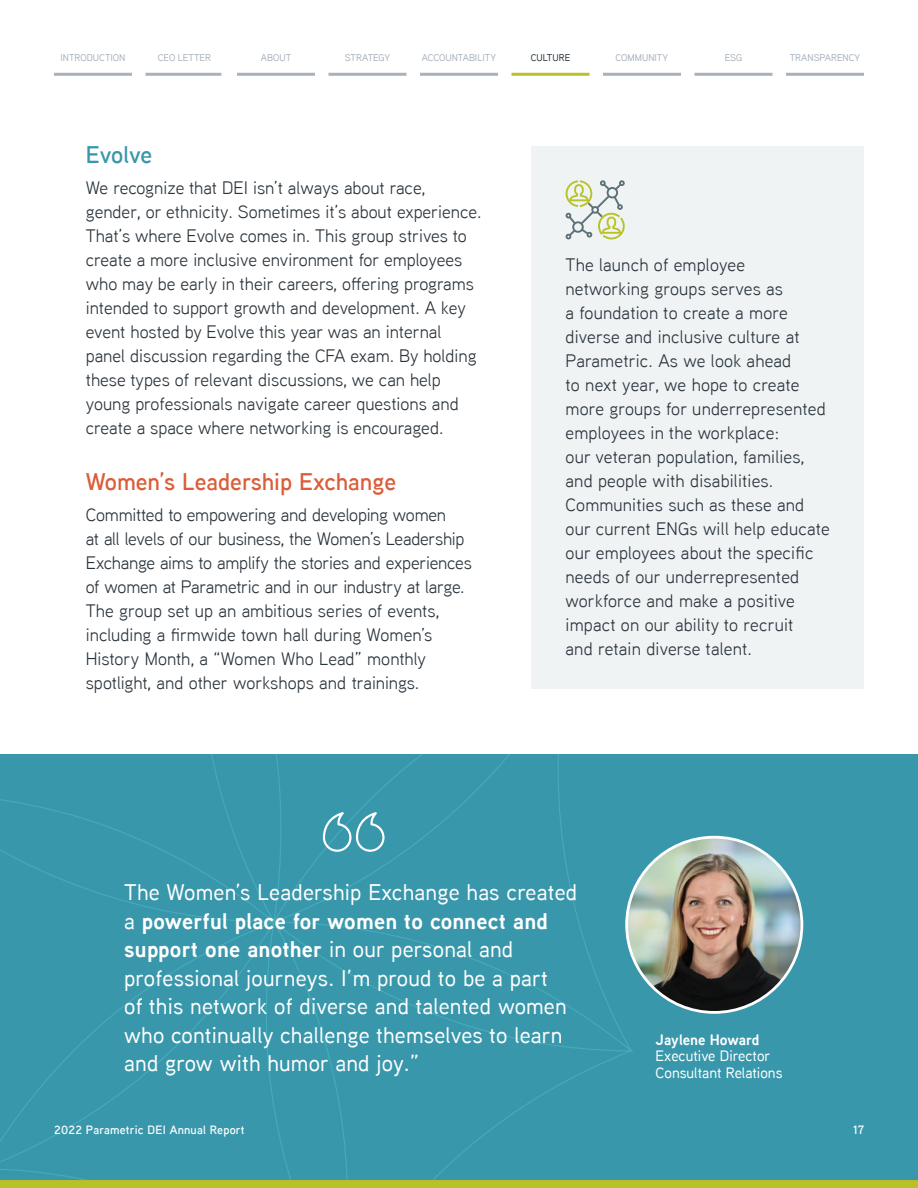
<style>
.page{position:relative;width:918px;height:1188px;background:#fff}
.page>*{position:absolute;margin:0;border:0;box-sizing:border-box;transform-origin:0 0}
.t1{font:600 24px "Aaux Next";color:#db5d39}
.t2{font:600 24px "Aaux Next";color:#3997ab}
.t3{font:500 22.5px/28.5px "Aaux Next";letter-spacing:.01em;color:#fff}
.t4{font:18px/24px "Aaux Next";color:#29333b}
.t5{font:500 15px/16.5px "Aaux Next";color:#fff}
.t6{font:700 15px "Aaux Next";color:#fff}
.t7{font:600 12px "Aaux Next";letter-spacing:.02em;color:#fff}
.t8{font:500 9.75px "Aaux Next";color:#a8b2bd}
.t9{font:500 9.75px "Aaux Next";color:#29333b}
.s1{font-weight:700}
</style>
<div class="page">
<div style="left:0;top:754px;width:918px;height:426px;background:#3997ab"></div>
<svg style="left:0;top:928px;width:270px;height:247px"></svg>
<svg style="left:0;top:799px;width:203px;height:119px"></svg>
<svg style="left:270px;top:962px;width:367px;height:218px"></svg>
<svg style="left:268px;top:884px;width:367px;height:172px"></svg>
<svg style="left:203px;top:541px;width:369px;height:387px"></svg>
<svg style="left:322px;top:812px;width:63px;height:40px"></svg>
<img style="left:627px;top:837px;width:175px;height:175px;border-radius:88px">
<div style="left:0;top:1180px;width:918px;height:8px;background:#b8c228"></div>
<div style="left:532px;top:147px;width:332px;height:542px;background:#eff3f4"></div>
<svg style="left:566px;top:180px;width:59px;height:59px"></svg>
<hr style="left:54px;top:73px;width:78px;height:3px;background:#a8b2bd">
<hr style="left:146px;top:73px;width:75px;height:3px;background:#a8b2bd">
<hr style="left:237px;top:73px;width:78px;height:3px;background:#a8b2bd">
<hr style="left:328px;top:73px;width:78px;height:3px;background:#a8b2bd">
<hr style="left:420px;top:73px;width:78px;height:3px;background:#a8b2bd">
<hr style="left:512px;top:73px;width:78px;height:3px;background:#b8c228">
<hr style="left:603px;top:73px;width:78px;height:3px;background:#a8b2bd">
<hr style="left:694px;top:73px;width:78px;height:3px;background:#a8b2bd">
<hr style="left:786px;top:73px;width:78px;height:3px;background:#a8b2bd">
<p class="t8" style="left:61px;top:51px;width:66px">INTRODUCTION</p>
<p class="t8" style="left:158px;top:51px;width:55px">CEO LETTER</p>
<p class="t8" style="left:261px;top:51px;width:32px">ABOUT</p>
<p class="t8" style="left:345px;top:51px;width:47px">STRATEGY</p>
<p class="t8" style="left:422px;top:51px;width:76px">ACCOUNTABILITY</p>
<p class="t9" style="left:531px;top:51px;width:41px">CULTURE</p>
<p class="t8" style="left:616px;top:51px;width:54px">COMMUNITY</p>
<p class="t8" style="left:725px;top:51px;width:19px">ESG</p>
<p class="t8" style="left:790px;top:51px;width:72px">TRANSPARENCY</p>
<h1 class="t2" style="left:86px;top:138px;width:68px">Evolve</h1>
<p class="t4" style="left:86px;top:175px;width:397px">We recognize that DEI isn’t always about race, gender, or ethnicity. Sometimes it’s about experience.<br>That’s where Evolve comes in. This group strives to create a more inclusive environment for employees who may be early in their careers, offering programs intended to support growth and development. A key event hosted by Evolve this year was an internal panel discussion regarding the CFA exam. By holding these types of relevant discussions, we can help young professionals navigate career questions and create a space where networking is encouraged.</p>
<h1 class="t1" style="left:86px;top:465px;width:312px">Women’s Leadership Exchange</h1>
<p class="t4" style="left:86px;top:502px;width:388px">Committed to empowering and developing women<br>at all levels of our business, the Women’s Leadership Exchange aims to amplify the stories and experiences of women at Parametric and in our industry at large.<br>The group set up an ambitious series of events, including a firmwide town hall during Women’s History Month, a “Women Who Lead” monthly spotlight, and other workshops and trainings.</p>
<p class="t4" style="left:566px;top:252px;width:266px">The launch of employee networking groups serves as<br>a foundation to create a more diverse and inclusive culture at<br>Parametric. As we look ahead<br>to next year, we hope to create more groups for underrepresented employees in the workplace:<br>our veteran population, families, and people with disabilities.<br>Communities such as these and our current ENGs will help educate our employees about the specific needs of our underrepresented workforce and make a positive impact on our ability to recruit<br>and retain diverse talent.</p>
<p class="t3" style="left:124px;top:878px;width:455px">The Women’s Leadership Exchange has created a <span class="s1">powerful place for women to connect and support one another</span> in our personal and professional journeys. I’m proud to be a part<br>of this network of diverse and talented women who continually challenge themselves to learn and grow with humor and joy.”</p>
<p class="t6" style="left:656px;top:1029px;width:105px">Jaylene Howard</p>
<p class="t5" style="left:656px;top:1047px;width:128px">Executive Director<br>Consultant Relations</p>
<p class="t7" style="left:54px;top:1121px;width:192px">2022 Parametric DEI Annual Report</p>
<p class="t7" style="left:853px;top:1122px;width:12px">17</p>
</div>
